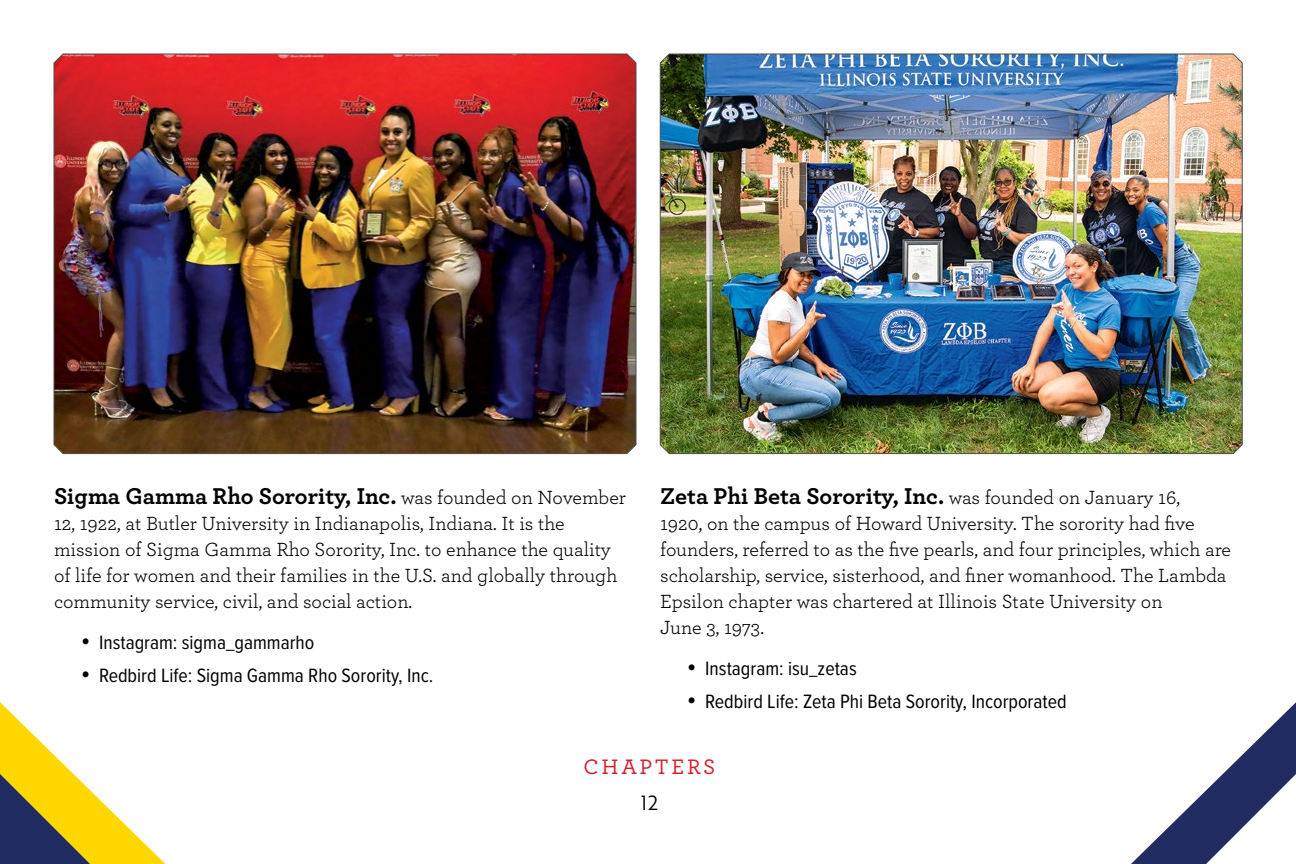
<style>
.page{position:relative;width:1296px;height:864px;background:#fff}
.page>*{position:absolute;margin:0;border:0;box-sizing:border-box;transform-origin:0 0}
.P_-_first_paragraph{font:700 24px "Archer";color:#000}
.t1{font:500 22px "Archer";letter-spacing:.12em;color:#d4202d}
.P_-_first_paragraph-2{font:20px/26px "Archer";color:#000}
.t2{font:20px "Proxima Nova Cond";color:#000}
.t3{font:20px "Brother 1816 Book";color:#000}
.s1{font-weight:400;font-size:20px}
</style>
<div class="page">
<img style="left:660px;top:53px;width:583px;height:401px">
<img style="left:54px;top:53px;width:582px;height:401px">
<svg style="left:0;top:702px;width:165px;height:162px"></svg>
<svg style="left:1131px;top:702px;width:165px;height:162px"></svg>
<p class="P_-_first_paragraph" style="left:54px;top:478px;width:574px">Sigma Gamma Rho Sorority, Inc. <span class="s1">was founded on November</span></p>
<p class="P_-_first_paragraph-2" style="left:54px;top:510px;width:565px">12, 1922, at Butler University in Indianapolis, Indiana. It is the mission of Sigma Gamma Rho Sorority, Inc. to enhance the quality of life for women and their families in the U.S. and globally through community service, civil, and social action.</p>
<p class="t2" style="left:81px;top:627px;width:235px">• Instagram: sigma_gammarho</p>
<p class="t2" style="left:81px;top:661px;width:354px">• Redbird Life: Sigma Gamma Rho Sorority, Inc.</p>
<p class="P_-_first_paragraph" style="left:660px;top:478px;width:521px">Zeta Phi Beta Sorority, Inc. <span class="s1">was founded on January 16,</span></p>
<p class="P_-_first_paragraph-2" style="left:660px;top:510px;width:572px">1920, on the campus of Howard University. The sorority had five founders, referred to as the five pearls, and four principles, which are scholarship, service, sisterhood, and finer womanhood. The Lambda Epsilon chapter was chartered at Illinois State University on<br>June 3, 1973.</p>
<p class="t2" style="left:687px;top:653px;width:171px">• Instagram: isu_zetas</p>
<p class="t2" style="left:687px;top:687px;width:381px">• Redbird Life: Zeta Phi Beta Sorority, Incorporated</p>
<p class="t1" style="left:584px;top:750px;width:133px">CHAPTERS</p>
<p class="t3" style="left:641px;top:788px;width:19px">12</p>
</div>
